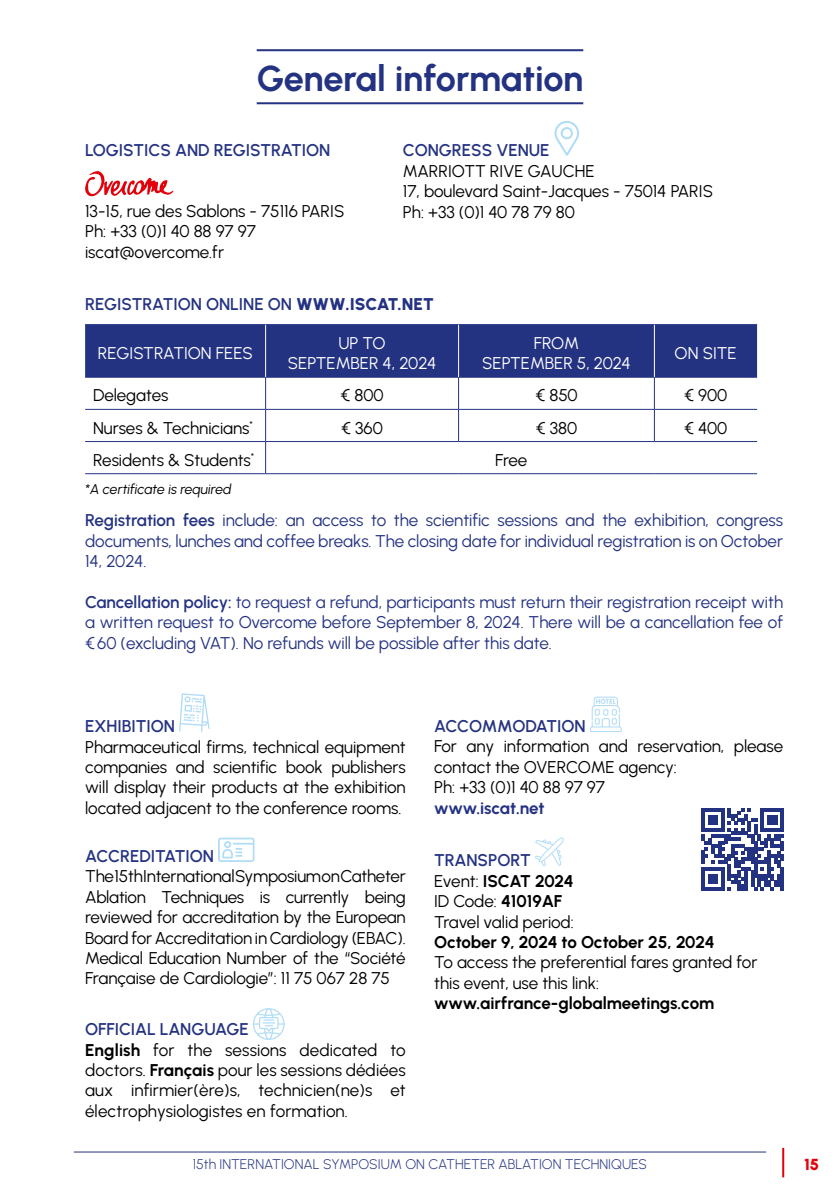
<style>
.page{position:relative;width:840px;height:1191px;background:#fff}
.page>*{position:absolute;margin:0;border:0;box-sizing:border-box;transform-origin:0 0}
.t1{font:700 36px "Urbanist";letter-spacing:-.01em;color:#243282}
.t2{font:17px/20.4px "Urbanist";letter-spacing:-.005em;color:#000}
.t3{font:17px/20.4px "Urbanist";letter-spacing:-.005em;color:#243282;text-align:justify}
.t4{font:600 17px "Urbanist";letter-spacing:-.005em;color:#243282}
.t5{font:700 17px "Urbanist";letter-spacing:-.01em;color:#000}
.t6{font:17px/20.4px "Urbanist";color:#fff;text-align:center}
.t7{font:700 17px "Urbanist";letter-spacing:-.01em;color:#243282}
.t8{font:900 16px "Urbanist";color:#e3000b}
.t9{font:300 14px "Urbanist";color:#243282}
.t10{font:italic 14px "Urbanist";letter-spacing:-.005em;color:#000}
.s1{font-weight:900}
.s2{font-weight:600}
.s3{font-weight:600;color:#243282}
.s4{font-weight:700}
</style>
<div class="page">
<hr style="left:781px;top:1147px;width:2px;height:30px;background:#e3000b">
<hr style="left:74px;top:1151px;width:691px;height:1px;background:#243282">
<svg style="left:179px;top:693px;width:30px;height:39px"></svg>
<svg style="left:218px;top:837px;width:36px;height:25px"></svg>
<svg style="left:253px;top:1008px;width:31px;height:32px"></svg>
<hr style="left:256px;top:49px;width:327px;height:2px;background:#243282">
<hr style="left:256px;top:102px;width:327px;height:2px;background:#243282">
<div style="left:85px;top:325px;width:671px;height:52px;background:#243282"></div>
<hr style="left:85px;top:324px;width:180px;height:1px;background:#243282">
<hr style="left:265px;top:324px;width:193px;height:1px;background:#243282">
<hr style="left:458px;top:324px;width:196px;height:1px;background:#243282">
<hr style="left:654px;top:324px;width:102px;height:1px;background:#243282">
<hr style="left:85px;top:377px;width:180px;height:1px;background:#243282">
<hr style="left:265px;top:377px;width:193px;height:1px;background:#243282">
<hr style="left:265px;top:377px;width:1px;height:32px;background:#243282">
<hr style="left:458px;top:377px;width:196px;height:1px;background:#243282">
<hr style="left:458px;top:377px;width:1px;height:32px;background:#243282">
<hr style="left:654px;top:377px;width:102px;height:1px;background:#243282">
<hr style="left:653px;top:377px;width:1px;height:32px;background:#243282">
<hr style="left:85px;top:409px;width:180px;height:1px;background:#243282">
<hr style="left:265px;top:409px;width:193px;height:1px;background:#243282">
<hr style="left:265px;top:409px;width:1px;height:32px;background:#243282">
<hr style="left:458px;top:409px;width:196px;height:1px;background:#243282">
<hr style="left:458px;top:409px;width:1px;height:32px;background:#243282">
<hr style="left:654px;top:409px;width:102px;height:1px;background:#243282">
<hr style="left:653px;top:409px;width:1px;height:32px;background:#243282">
<hr style="left:85px;top:441px;width:180px;height:1px;background:#243282">
<hr style="left:265px;top:441px;width:193px;height:1px;background:#243282">
<hr style="left:265px;top:442px;width:1px;height:31px;background:#243282">
<hr style="left:458px;top:441px;width:196px;height:1px;background:#243282">
<hr style="left:654px;top:441px;width:102px;height:1px;background:#243282">
<hr style="left:85px;top:473px;width:180px;height:1px;background:#243282">
<hr style="left:265px;top:473px;width:193px;height:1px;background:#243282">
<hr style="left:458px;top:473px;width:196px;height:1px;background:#243282">
<hr style="left:654px;top:473px;width:102px;height:1px;background:#243282">
<hr style="left:265px;top:325px;width:1px;height:52px;background:#fff">
<hr style="left:458px;top:325px;width:1px;height:52px;background:#fff">
<hr style="left:653px;top:325px;width:1px;height:52px;background:#fff">
<svg style="left:701px;top:808px;width:82px;height:82px"></svg>
<svg style="left:85px;top:171px;width:88px;height:25px"></svg>
<svg style="left:554px;top:121px;width:24px;height:35px"></svg>
<svg style="left:589px;top:696px;width:32px;height:36px"></svg>
<svg style="left:535px;top:837px;width:29px;height:29px"></svg>
<h1 class="t1" style="left:256px;top:55px;width:328px">General information</h1>
<p class="t4" style="left:85px;top:139px;width:247px">LOGISTICS AND REGISTRATION</p>
<p class="t2" style="left:85px;top:200px;width:260px">13-15, rue des Sablons - 75116 PARIS<br>Ph: +33 (0)1 40 88 97 97 iscat@overcome.fr</p>
<p class="t4" style="left:403px;top:139px;width:148px">CONGRESS VENUE</p>
<p class="t2" style="left:403px;top:160px;width:311px">MARRIOTT RIVE GAUCHE<br>17, boulevard Saint-Jacques - 75014 PARIS<br>Ph: +33 (0)1 40 78 79 80</p>
<p class="t4" style="left:85px;top:292px;width:350px">REGISTRATION ONLINE ON <span class="s1">WWW.ISCAT.NET</span></p>
<p class="t6" style="left:98px;top:342px;width:156px">REGISTRATION FEES</p>
<p class="t6" style="left:287px;top:332px;width:150px">UP TO<br>SEPTEMBER 4, 2024</p>
<p class="t6" style="left:482px;top:332px;width:150px">FROM<br>SEPTEMBER 5, 2024</p>
<p class="t6" style="left:674px;top:342px;width:64px">ON SITE</p>
<p class="t2" style="left:93px;top:385px;width:77px">Delegates</p>
<p class="t2" style="left:340px;top:385px;width:45px">€ 800</p>
<p class="t2" style="left:535px;top:385px;width:43px">€ 850</p>
<p class="t2" style="left:683px;top:385px;width:45px">€ 900</p>
<p class="t2" style="left:93px;top:417px;width:161px">Nurses &amp; Technicians<sup>*</sup></p>
<p class="t2" style="left:341px;top:417px;width:43px">€ 360</p>
<p class="t2" style="left:535px;top:417px;width:43px">€ 380</p>
<p class="t2" style="left:684px;top:417px;width:44px">€ 400</p>
<p class="t2" style="left:93px;top:449px;width:163px">Residents &amp; Students<sup>*</sup></p>
<p class="t2" style="left:495px;top:449px;width:34px">Free</p>
<p class="t10" style="left:85px;top:480px;width:148px">*A certificate is required</p>
<p class="t3" style="left:85px;top:509px;width:699px"><span class="s2">Registration fees</span> include: an access to the scientific sessions and the exhibition, congress documents, lunches and coffee breaks. The closing date for individual registration is on October 14, 2024.</p>
<p class="t3" style="left:85px;top:591px;width:699px"><span class="s2">Cancellation policy:</span> to request a refund, participants must return their registration receipt with a written request to Overcome before September 8, 2024. There will be a cancellation fee of €60 (excluding VAT). No refunds will be possible after this date.</p>
<p class="t4" style="left:85px;top:715px;width:91px">EXHIBITION</p>
<p class="t2" style="left:85px;top:736px;width:322px;text-align:justify">Pharmaceutical firms, technical equipment companies and scientific book publishers will display their products at the exhibition located adjacent to the conference rooms.</p>
<p class="t4" style="left:85px;top:845px;width:130px">ACCREDITATION</p>
<p class="t2" style="left:85px;top:865px;width:322px;text-align:justify">The 15th International Symposium on Catheter Ablation Techniques is currently being reviewed for accreditation by the European Board for Accreditation in Cardiology (EBAC).<br>Medical Education Number of the “Société Française de Cardiologie”: 11 75 067 28 75</p>
<p class="t2" style="left:85px;top:1018px;width:322px"><span class="s3">OFFICIAL LANGUAGE<br></span><span class="s4">English</span> for the sessions dedicated to doctors. <span class="s4">Français</span> pour les sessions dédiées aux infirmier(ère)s, technicien(ne)s et électrophysiologistes en formation.</p>
<p class="t4" style="left:434px;top:715px;width:153px">ACCOMMODATION</p>
<p class="t2" style="left:434px;top:736px;width:350px">For any information and reservation, please contact the OVERCOME agency:<br>Ph: +33 (0)1 40 88 97 97</p>
<p class="t7" style="left:434px;top:796px;width:112px">www.iscat.net</p>
<p class="t2" style="left:434px;top:849px;width:141px"><span class="s3">TRANSPORT<br></span>Event: <span class="s4">ISCAT 2024<br></span>ID Code: <span class="s4">41019AF<br></span>Travel valid period:</p>
<p class="t5" style="left:434px;top:930px;width:282px">October 9, 2024 to October 25, 2024</p>
<p class="t2" style="left:434px;top:951px;width:324px">To access the preferential fares granted for this event, use this link:</p>
<p class="t5" style="left:434px;top:992px;width:281px">www.airfrance-globalmeetings.com</p>
<p class="t9" style="left:193px;top:1155px;width:455px">15th INTERNATIONAL SYMPOSIUM ON CATHETER ABLATION TECHNIQUES</p>
<p class="t8" style="left:803px;top:1154px;width:17px">15</p>
</div>
